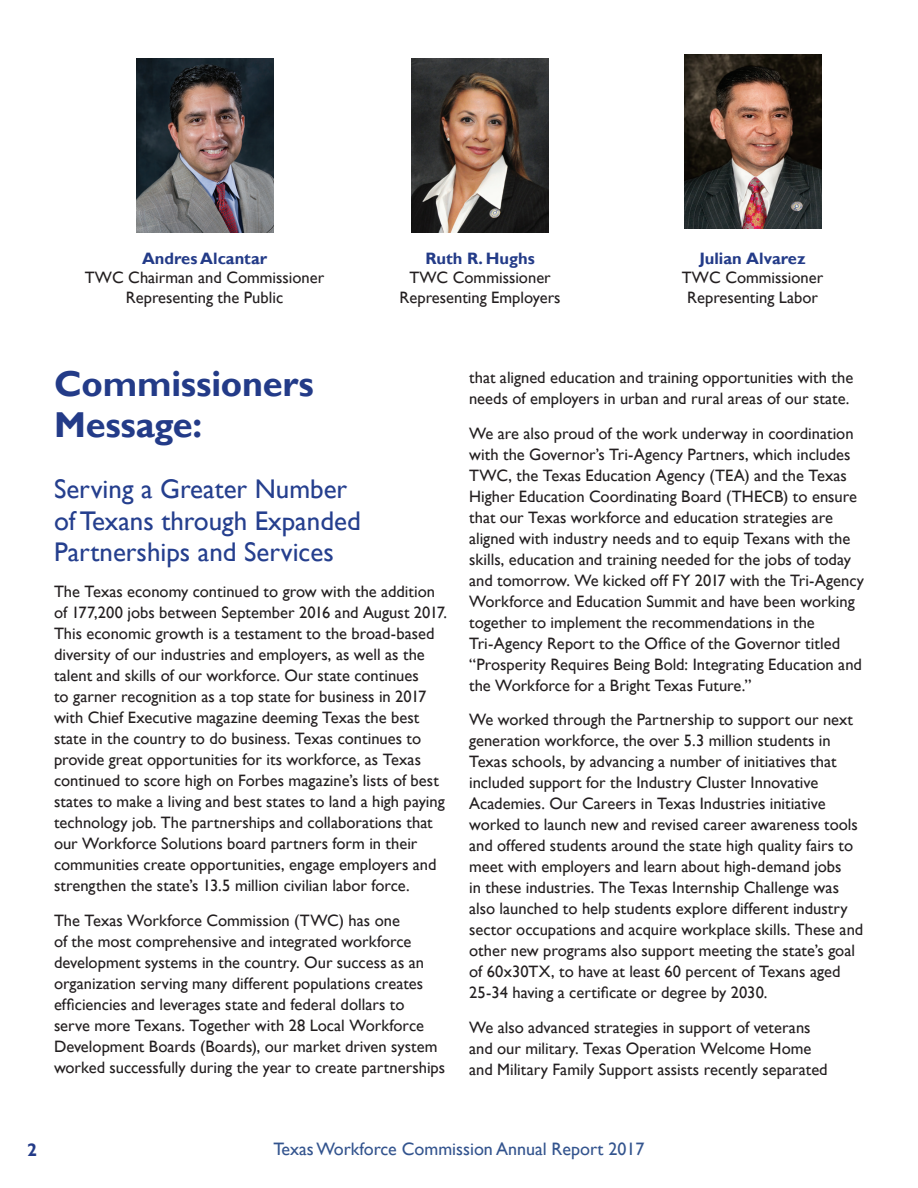
<style>
.page{position:relative;width:918px;height:1188px;background:#fff}
.page>*{position:absolute;margin:0;border:0;box-sizing:border-box;transform-origin:0 0}
.t1{font:700 36px/40.5px "Gill Sans";letter-spacing:-.005em;color:#233b88}
.t2{font:27px/31.5px "Gill Sans";color:#253f8e}
.t3{font:18px "Gill Sans";color:#33548e}
.t4{font:700 18px "Gill Sans";color:#233b88}
.t5{font:16.5px/21px "Gill Sans";color:#231f20}
.s1{font-weight:700;color:#233b88}
</style>
<div class="page">
<img style="left:136px;top:58px;width:137px;height:174px">
<img style="left:412px;top:58px;width:137px;height:174px">
<img style="left:684px;top:54px;width:137px;height:174px">
<p class="t5" style="left:85px;top:249px;width:241px;line-height:19.5px;text-align:center"><span class="s1">Andres Alcantar<br></span>TWC Chairman and Commissioner<br>Representing the Public</p>
<p class="t5" style="left:400px;top:249px;width:163px;line-height:19.5px;text-align:center"><span class="s1">Ruth R. Hughs<br></span>TWC Commissioner<br>Representing Employers</p>
<p class="t5" style="left:682px;top:249px;width:143px;line-height:19.5px;text-align:center"><span class="s1">Julian Alvarez<br></span>TWC Commissioner<br>Representing Labor</p>
<h1 class="t1" style="left:54px;top:365px;width:261px">Commissioners<br>Message:</h1>
<h2 class="t2" style="left:54px;top:474px;width:308px">Serving a Greater Number of Texans through Expanded<br>Partnerships and Services</h2>
<p class="t5" style="left:54px;top:582px;width:395px">The Texas economy continued to grow with the addition of 177,200 jobs between September 2016 and August 2017.<br>This economic growth is a testament to the broad-based diversity of our industries and employers, as well as the talent and skills of our workforce. Our state continues<br>to garner recognition as a top state for business in 2017 with Chief Executive magazine deeming Texas the best state in the country to do business. Texas continues to provide great opportunities for its workforce, as Texas continued to score high on Forbes magazine’s lists of best states to make a living and best states to land a high paying technology job. The partnerships and collaborations that our Workforce Solutions board partners form in their communities create opportunities, engage employers and strengthen the state’s 13.5 million civilian labor force.</p>
<p class="t5" style="left:54px;top:910px;width:393px">The Texas Workforce Commission (TWC) has one<br>of the most comprehensive and integrated workforce development systems in the country. Our success as an organization serving many different populations creates efficiencies and leverages state and federal dollars to<br>serve more Texans. Together with 28 Local Workforce Development Boards (Boards), our market driven system worked successfully during the year to create partnerships</p>
<p class="t5" style="left:469px;top:367px;width:386px">that aligned education and training opportunities with the needs of employers in urban and rural areas of our state.</p>
<p class="t5" style="left:469px;top:423px;width:396px">We are also proud of the work underway in coordination with the Governor’s Tri-Agency Partners, which includes TWC, the Texas Education Agency (TEA) and the Texas Higher Education Coordinating Board (THECB) to ensure that our Texas workforce and education strategies are aligned with industry needs and to equip Texans with the skills, education and training needed for the jobs of today and tomorrow. We kicked off FY 2017 with the Tri-Agency Workforce and Education Summit and have been working together to implement the recommendations in the Tri-Agency Report to the Office of the Governor titled “Prosperity Requires Being Bold: Integrating Education and the Workforce for a Bright Texas Future.”</p>
<p class="t5" style="left:469px;top:709px;width:396px">We worked through the Partnership to support our next generation workforce, the over 5.3 million students in Texas schools, by advancing a number of initiatives that included support for the Industry Cluster Innovative Academies. Our Careers in Texas Industries initiative worked to launch new and revised career awareness tools and offered students around the state high quality fairs to meet with employers and learn about high-demand jobs<br>in these industries. The Texas Internship Challenge was also launched to help students explore different industry sector occupations and acquire workplace skills. These and other new programs also support meeting the state’s goal of 60x30TX, to have at least 60 percent of Texans aged 25-34 having a certificate or degree by 2030.</p>
<p class="t5" style="left:469px;top:1017px;width:360px">We also advanced strategies in support of veterans and our military. Texas Operation Welcome Home and Military Family Support assists recently separated</p>
<p class="t4" style="left:27px;top:1139px;width:11px">2</p>
<p class="t3" style="left:273px;top:1139px;width:373px">Texas Workforce Commission Annual Report 2017</p>
</div>
